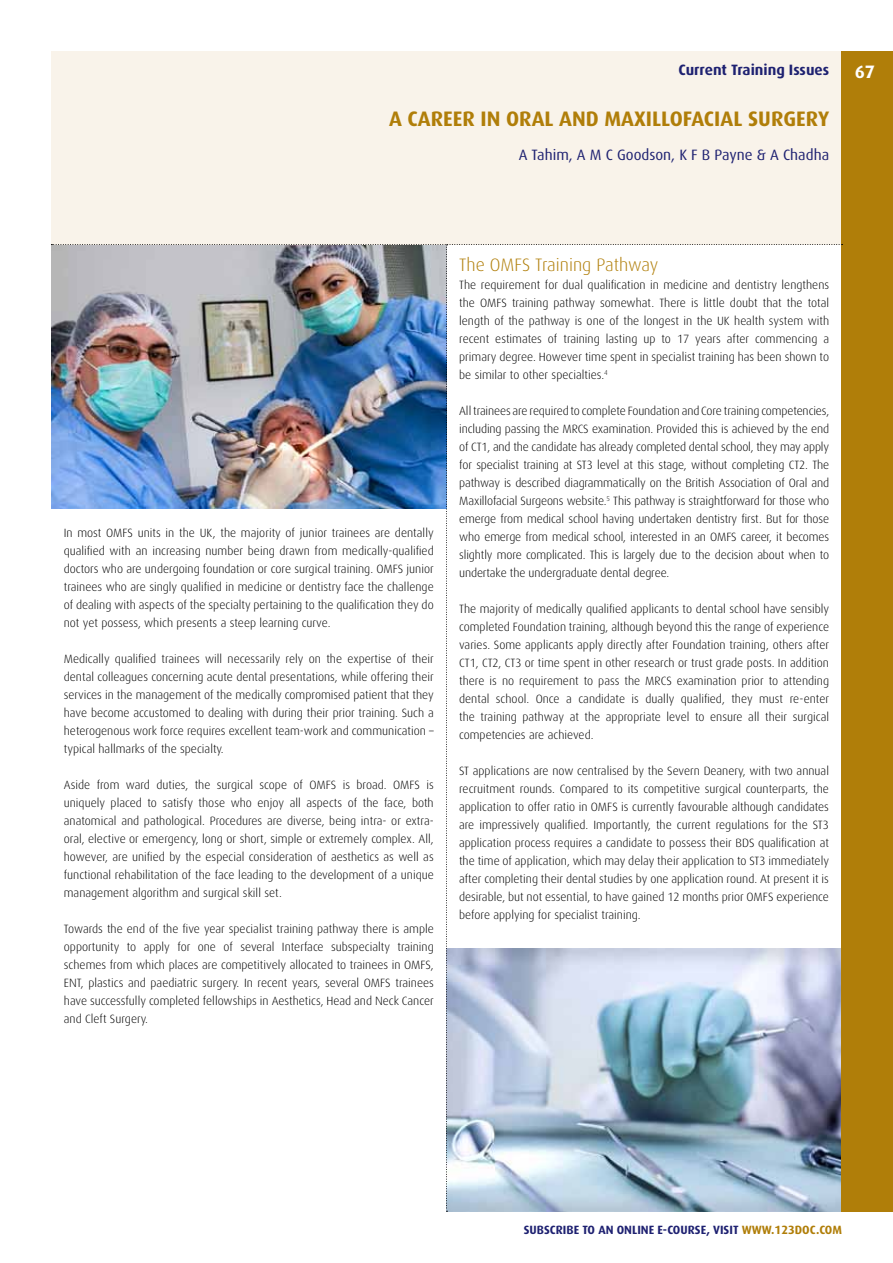
<style>
.page{position:relative;width:893px;height:1263px;background:#fff}
.page>*{position:absolute;margin:0;border:0;box-sizing:border-box;transform-origin:0 0}
.t1{font:700 21px "Dax";color:#b07e09}
.t2{font:300 18px "Dax";color:#b07e09}
.t3{font:700 18px "Dax";color:#fff}
.t4{font:15px "Dax";color:#1e2171}
.t5{font:700 15px "Dax";color:#1e2171}
.t6{font:300 12px/18px "Dax";color:#000;text-align:justify}
.t7{font:700 12px "Dax";color:#1e2171}
.t8{font:700 12px "Dax";color:#b07e09}
.s1{color:#b07e09}
</style>
<div class="page">
<div style="left:51px;top:51px;width:791px;height:193px;background:#f9f3ea"></div>
<div style="left:842px;top:51px;width:51px;height:1161px;background:#b07e09"></div>
<img style="left:51px;top:244px;width:792px;height:968px">
<p class="t5" style="left:678px;top:62px;width:152px">CURRENT TRAINING ISSUES</p>
<h1 class="t1" style="left:389px;top:107px;width:42px">A CAREER</h1>
<h1 class="t1" style="left:481px;top:107px;width:51px">IN ORAL</h1>
<h1 class="t1" style="left:559px;top:107px;width:57px">AN D MAXILLOFACIAL</h1>
<h1 class="t1" style="left:748px;top:107px;width:23px">SURGERY</h1>
<p class="t4" style="left:519px;top:147px;width:312px">A Tahim, A M C Goodson, K F B Payne &amp; A Chadha</p>
<h2 class="t3" style="left:855px;top:61px;width:22px">67</h2>
<p class="t6" style="left:64px;top:524px;width:372px">In most OMFS units in the UK, the majority of junior trainees are dentally qualified with an increasing number being drawn from medically-qualified doctors who are undergoing foundation or core surgical training. OMFS junior trainees who are singly qualified in medicine or dentistry face the challenge of dealing with aspects of the specialty pertaining to the qualification they do not yet possess, which presents a steep learning curve.</p>
<p class="t6" style="left:64px;top:650px;width:371px">Medically qualified trainees will necessarily rely on the expertise of their dental colleagues concerning acute dental presentations, while offering their services in the management of the medically compromised patient that they have become accustomed to dealing with during their prior training. Such a heterogenous work force requires excellent team-work and communication – typical hallmarks of the specialty.</p>
<p class="t6" style="left:64px;top:776px;width:371px">Aside from ward duties, the surgical scope of OMFS is broad. OMFS is uniquely placed to satisfy those who enjoy all aspects of the face, both anatomical and pathological. Procedures are diverse, being intra- or extra&shy;oral, elective or emergency, long or short, simple or extremely complex. All, however, are unified by the especial consideration of aesthetics as well as functional rehabilitation of the face leading to the development of a unique management algorithm and surgical skill set.</p>
<p class="t6" style="left:64px;top:920px;width:371px">Towards the end of the five year specialist training pathway there is ample opportunity to apply for one of several Interface subspecialty training schemes from which places are competitively allocated to trainees in OMFS, ENT, plastics and paediatric surgery. In recent years, several OMFS trainees have successfully completed fellowships in Aesthetics, Head and Neck Cancer and Cleft Surgery.</p>
<h2 class="t2" style="left:459px;top:255px;width:201px">The OMFS Training Pathway</h2>
<p class="t6" style="left:459px;top:276px;width:371px">The requirement for dual qualification in medicine and dentistry lengthens the OMFS training pathway somewhat. There is little doubt that the total length of the pathway is one of the longest in the UK health system with recent estimates of training lasting up to 17 years after commencing a primary degree. However time spent in specialist training has been shown to be similar to other specialties.<sup>4</sup></p>
<p class="t6" style="left:459px;top:402px;width:372px">All trainees are required to complete Foundation and Core training competencies, including passing the MRCS examination. Provided this is achieved by the end of CT1, and the candidate has already completed dental school, they may apply for specialist training at ST3 level at this stage, without completing CT2. The pathway is described diagrammatically on the British Association of Oral and Maxillofacial Surgeons website.<sup>5</sup> This pathway is straightforward for those who emerge from medical school having undertaken dentistry first. But for those who emerge from medical school, interested in an OMFS career, it becomes slightly more complicated. This is largely due to the decision about when to undertake the undergraduate dental degree.</p>
<p class="t6" style="left:459px;top:600px;width:371px">The majority of medically qualified applicants to dental school have sensibly completed Foundation training, although beyond this the range of experience varies. Some applicants apply directly after Foundation training, others after CT1, CT2, CT3 or time spent in other research or trust grade posts. In addition there is no requirement to pass the MRCS examination prior to attending dental school. Once a candidate is dually qualified, they must re-enter the training pathway at the appropriate level to ensure all their surgical competencies are achieved.</p>
<p class="t6" style="left:459px;top:762px;width:372px">ST applications are now centralised by the Severn Deanery, with two annual recruitment rounds. Compared to its competitive surgical counterparts, the application to offer ratio in OMFS is currently favourable although candidates are impressively qualified. Importantly, the current regulations for the ST3 application process requires a candidate to possess their BDS qualification at the time of application, which may delay their application to ST3 immediately after completing their dental studies by one application round. At present it is desirable, but not essential, to have gained 12 months prior OMFS experience before applying for specialist training.</p>
<p class="t7" style="left:524px;top:1223px;width:229px">SUBSCRIBE TO AN ONLINE E-COURSE, VISIT <span class="s1">WWW</span></p>
<p class="t8" style="left:771px;top:1223px;width:71px">.123DOC.COM</p>
</div>
